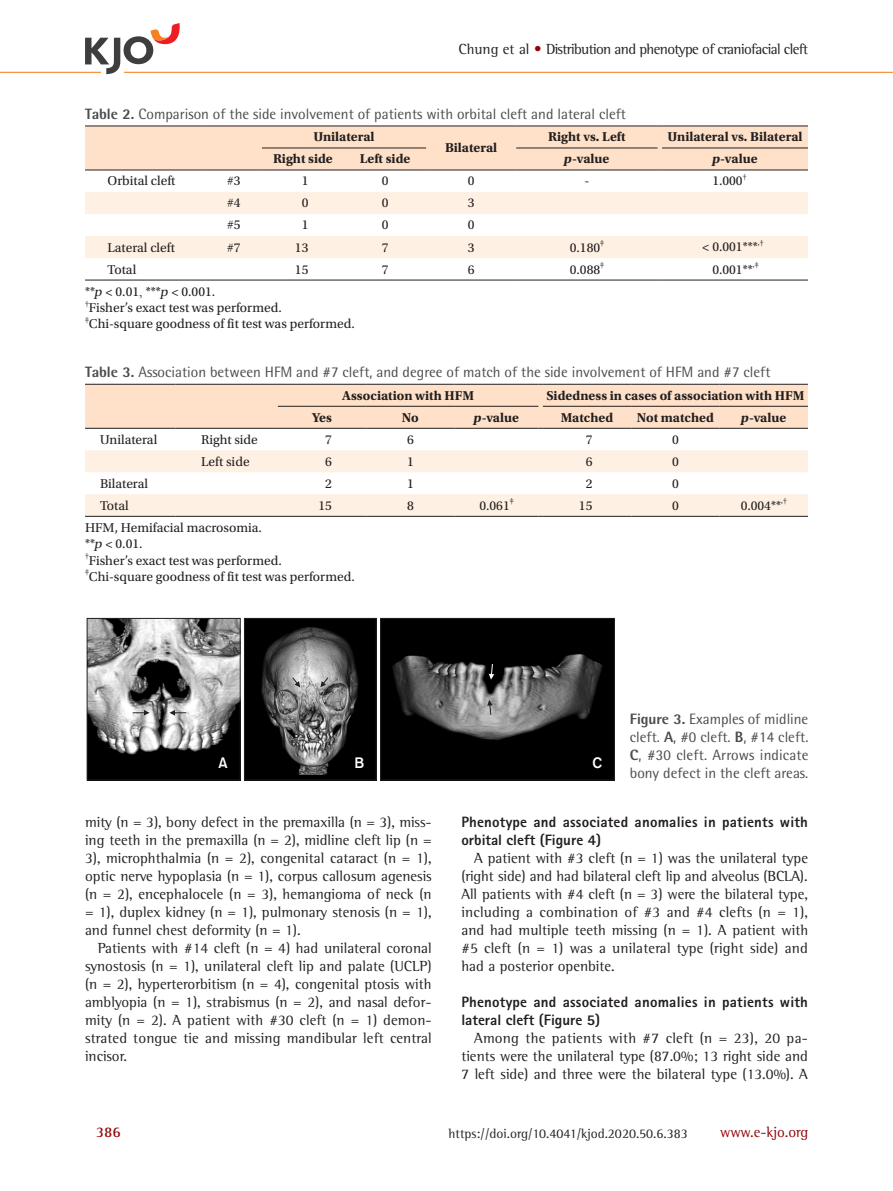
<style>
.page{position:relative;width:893px;height:1191px;background:#fff}
.page>*{position:absolute;margin:0;border:0;box-sizing:border-box;transform-origin:0 0}
.t1{font:15px/18px "Rotis Semi Serif Std";color:#231f20;text-align:justify}
.t2{font:15px/18px "Rotis Semi Sans Std";color:#4b4c4d;text-align:justify}
.t3{font:800 15px/18px "Rotis Sans Serif Std";letter-spacing:.015em;color:#231f20}
.t4{font:15px "Rotis Semi Serif Std";letter-spacing:-.04em;color:#231f20}
.t5{font:15px "Rotis Semi Serif Std";color:#920407}
.t6{font:700 15px "Rotis Semi Serif Std";color:#920407}
.t7{font:15px "Gothic 725 BT Bold A";color:#fff}
.t8{font:13.5px/16.2px "Utopia Std";color:#231f20}
.t9{font:700 13.5px "Utopia Std";color:#231f20}
.t10{font:13.5px "Rotis Semi Serif Std";color:#231f20}
.t11{font:7.8px "Utopia Std";color:#231f20}
.s1{color:#920407}
.s2{font-weight:800}
.s3{font-style:italic}
.s4{font-family:"Times New Roman"}
</style>
<div class="page">
<hr style="left:0;top:72px;width:893px;height:1px;background:#f58220">
<svg style="left:85px;top:23px;width:95px;height:51px"></svg>
<svg style="left:85px;top:192px;width:723px;height:66px;fill:#fef0e2"></svg>
<hr style="left:85px;top:280px;width:121px;height:1px;background:#231f20">
<hr style="left:206px;top:280px;width:56px;height:1px;background:#231f20">
<hr style="left:262px;top:280px;width:82px;height:1px;background:#231f20">
<hr style="left:344px;top:280px;width:82px;height:1px;background:#231f20">
<hr style="left:426px;top:280px;width:90px;height:1px;background:#231f20">
<hr style="left:516px;top:280px;width:142px;height:1px;background:#231f20">
<hr style="left:662px;top:280px;width:146px;height:1px;background:#231f20">
<svg style="left:85px;top:126px;width:723px;height:45px;background:#f3d8c0"></svg>
<svg style="left:85px;top:450px;width:723px;height:66px;fill:#fef0e2"></svg>
<hr style="left:85px;top:516px;width:91px;height:1px;background:#231f20">
<hr style="left:176px;top:516px;width:102px;height:1px;background:#231f20">
<hr style="left:278px;top:516px;width:88px;height:1px;background:#231f20">
<hr style="left:366px;top:516px;width:89px;height:1px;background:#231f20">
<hr style="left:455px;top:516px;width:83px;height:1px;background:#231f20">
<hr style="left:543px;top:516px;width:88px;height:1px;background:#231f20">
<hr style="left:631px;top:516px;width:89px;height:1px;background:#231f20">
<hr style="left:720px;top:516px;width:88px;height:1px;background:#231f20">
<svg style="left:85px;top:384px;width:723px;height:45px;background:#f1d6be"></svg>
<img style="left:382px;top:620px;width:231px;height:158px">
<div style="left:380px;top:618px;width:235px;height:162px;border:1px solid #231f20"></div>
<svg style="left:87px;top:618px;width:290px;height:162px;background:#5c5c5c"></svg>
<svg style="left:169px;top:710px;width:17px;height:5px"></svg>
<svg style="left:133px;top:710px;width:17px;height:5px"></svg>
<svg style="left:292px;top:676px;width:8px;height:11px"></svg>
<svg style="left:320px;top:676px;width:9px;height:11px"></svg>
<svg style="left:487px;top:700px;width:6px;height:15px"></svg>
<svg style="left:489px;top:663px;width:5px;height:16px"></svg>
<p class="t4" style="left:458px;top:40px;width:351px">Chung et al <span class="s1">•</span> Distribution and phenotype of craniofacial cleft</p>
<p class="t2" style="left:85px;top:105px;width:542px"><span class="s2">Table 2.</span> Comparison of the side involvement of patients with orbital cleft and lateral cleft</p>
<p class="t9" style="left:313px;top:129px;width:63px">Unilateral</p>
<p class="t9" style="left:445px;top:140px;width:54px">Bilateral</p>
<p class="t9" style="left:548px;top:129px;width:79px">Right vs. Left</p>
<p class="t9" style="left:667px;top:129px;width:136px">Unilateral vs. Bilateral</p>
<p class="t9" style="left:273px;top:151px;width:61px">Right side</p>
<p class="t9" style="left:360px;top:151px;width:52px">Left side</p>
<p class="t9" style="left:564px;top:151px;width:47px"><span class="s3">p</span>-value</p>
<p class="t9" style="left:712px;top:151px;width:47px"><span class="s3">p</span>-value</p>
<p class="t8" style="left:108px;top:173px;width:69px">Orbital cleft</p>
<p class="t8" style="left:227px;top:173px;width:15px">#3</p>
<p class="t8" style="left:302px;top:173px;width:8px">1</p>
<p class="t8" style="left:382px;top:173px;width:8px">0</p>
<p class="t8" style="left:468px;top:173px;width:8px">0</p>
<p class="t8" style="left:584px;top:173px;width:6px">-</p>
<p class="t8" style="left:712px;top:173px;width:32px">1.000</p>
<p class="t11" style="left:743px;top:172px;width:5px">†</p>
<p class="t8" style="left:227px;top:195px;width:15px">#4</p>
<p class="t8" style="left:302px;top:195px;width:8px">0</p>
<p class="t8" style="left:382px;top:195px;width:8px">0</p>
<p class="t8" style="left:468px;top:195px;width:8px">3</p>
<p class="t8" style="left:227px;top:217px;width:15px">#5</p>
<p class="t8" style="left:302px;top:217px;width:8px">1</p>
<p class="t8" style="left:382px;top:217px;width:8px">0</p>
<p class="t8" style="left:468px;top:217px;width:8px">0</p>
<p class="t8" style="left:108px;top:239px;width:69px">Lateral cleft</p>
<p class="t8" style="left:227px;top:239px;width:15px">#7</p>
<p class="t8" style="left:295px;top:239px;width:15px">13</p>
<p class="t8" style="left:382px;top:239px;width:8px">7</p>
<p class="t8" style="left:468px;top:239px;width:8px">3</p>
<p class="t8" style="left:570px;top:239px;width:32px">0.180</p>
<p class="t11" style="left:600px;top:238px;width:5px">‡</p>
<p class="t8" style="left:702px;top:239px;width:57px">&lt; 0.001***</p>
<p class="t11" style="left:758px;top:238px;width:7px">,†</p>
<p class="t8" style="left:108px;top:261px;width:30px">Total</p>
<p class="t8" style="left:295px;top:261px;width:15px">15</p>
<p class="t8" style="left:382px;top:261px;width:8px">7</p>
<p class="t8" style="left:468px;top:261px;width:8px">6</p>
<p class="t8" style="left:570px;top:261px;width:32px">0.088</p>
<p class="t11" style="left:600px;top:260px;width:5px">‡</p>
<p class="t8" style="left:712px;top:261px;width:42px">0.001**</p>
<p class="t11" style="left:753px;top:260px;width:7px">,‡</p>
<p class="t8" style="left:85px;top:284px;width:132px">**<span class="s3">p</span> &lt; 0.01<span class="s4">,</span> ***<span class="s3">p</span> &lt; 0.001.</p>
<p class="t11" style="left:85px;top:299px;width:5px">†</p>
<p class="t8" style="left:89px;top:300px;width:194px">Fisher’s exact test was performed.</p>
<p class="t11" style="left:85px;top:315px;width:5px">‡</p>
<p class="t8" style="left:89px;top:316px;width:267px">Chi-square goodness of fit test was performed.</p>
<p class="t2" style="left:85px;top:363px;width:687px"><span class="s2">Table 3.</span> Association between HFM and #7 cleft, and degree of match of the side involvement of HFM and #7 cleft</p>
<p class="t9" style="left:342px;top:387px;width:133px">Association with HFM</p>
<p class="t9" style="left:546px;top:387px;width:260px">Sidedness in cases of association with HFM</p>
<p class="t9" style="left:312px;top:409px;width:21px">Yes</p>
<p class="t9" style="left:402px;top:409px;width:18px">No</p>
<p class="t9" style="left:473px;top:409px;width:47px"><span class="s3">p</span>-value</p>
<p class="t9" style="left:561px;top:409px;width:54px">Matched</p>
<p class="t9" style="left:637px;top:409px;width:79px">Not matched</p>
<p class="t9" style="left:740px;top:409px;width:47px"><span class="s3">p</span>-value</p>
<p class="t8" style="left:100px;top:431px;width:59px">Unilateral</p>
<p class="t8" style="left:201px;top:431px;width:58px">Right side</p>
<p class="t8" style="left:325px;top:431px;width:8px">7</p>
<p class="t8" style="left:407px;top:431px;width:8px">6</p>
<p class="t8" style="left:586px;top:431px;width:8px">7</p>
<p class="t8" style="left:672px;top:431px;width:8px">0</p>
<p class="t8" style="left:201px;top:453px;width:50px">Left side</p>
<p class="t8" style="left:325px;top:453px;width:8px">6</p>
<p class="t8" style="left:407px;top:453px;width:8px">1</p>
<p class="t8" style="left:586px;top:453px;width:8px">6</p>
<p class="t8" style="left:672px;top:453px;width:8px">0</p>
<p class="t8" style="left:100px;top:475px;width:50px">Bilateral</p>
<p class="t8" style="left:325px;top:475px;width:8px">2</p>
<p class="t8" style="left:407px;top:475px;width:8px">1</p>
<p class="t8" style="left:586px;top:475px;width:8px">2</p>
<p class="t8" style="left:672px;top:475px;width:8px">0</p>
<p class="t8" style="left:100px;top:497px;width:30px">Total</p>
<p class="t8" style="left:318px;top:497px;width:15px">15</p>
<p class="t8" style="left:407px;top:497px;width:8px">8</p>
<p class="t8" style="left:479px;top:497px;width:32px">0.061</p>
<p class="t11" style="left:510px;top:497px;width:5px">‡</p>
<p class="t8" style="left:579px;top:497px;width:15px">15</p>
<p class="t8" style="left:672px;top:497px;width:8px">0</p>
<p class="t8" style="left:741px;top:497px;width:42px">0.004**</p>
<p class="t11" style="left:781px;top:497px;width:7px">,†</p>
<p class="t8" style="left:85px;top:520px;width:178px">HFM, Hemifacial macrosomia. **<span class="s3">p</span> &lt; 0.01.</p>
<p class="t11" style="left:85px;top:551px;width:5px">†</p>
<p class="t8" style="left:89px;top:552px;width:194px">Fisher’s exact test was performed.</p>
<p class="t11" style="left:85px;top:567px;width:5px">‡</p>
<p class="t8" style="left:89px;top:568px;width:267px">Chi-square goodness of fit test was performed.</p>
<p class="t7" style="left:219px;top:754px;width:11px">A</p>
<p class="t7" style="left:354px;top:754px;width:11px">B</p>
<p class="t7" style="left:592px;top:754px;width:11px">C</p>
<p class="t2" style="left:630px;top:710px;width:180px"><span class="s2">Figure 3.</span> Examples of midline cleft. <span class="s2">A</span>, #0 cleft. <span class="s2">B</span>, #14 cleft.<br><span class="s2">C</span>, #30 cleft. Arrows indicate bony defect in the cleft areas.</p>
<p class="t1" style="left:85px;top:813px;width:348px">mity (n = 3), bony defect in the premaxilla (n = 3), miss&shy;ing teeth in the premaxilla (n = 2), midline cleft lip (n = 3), microphthalmia (n = 2), congenital cataract (n = 1), optic nerve hypoplasia (n = 1), corpus callosum agenesis (n = 2), encephalocele (n = 3), hemangioma of neck (n = 1), duplex kidney (n = 1), pulmonary stenosis (n = 1), and funnel chest deformity (n = 1).</p>
<p class="t1" style="left:85px;top:939px;width:348px;text-indent:13px">Patients with #14 cleft (n = 4) had unilateral coronal synostosis (n = 1), unilateral cleft lip and palate (UCLP) (n = 2), hyperterorbitism (n = 4), congenital ptosis with amblyopia (n = 1), strabismus (n = 2), and nasal defor&shy;mity (n = 2). A patient with #30 cleft (n = 1) demon&shy;strated tongue tie and missing mandibular left central incisor.</p>
<p class="t3" style="left:461px;top:813px;width:348px">Phenotype and associated anomalies in patients with orbital cleft (Figure 4)</p>
<p class="t1" style="left:461px;top:849px;width:348px;text-indent:13px">A patient with #3 cleft (n = 1) was the unilateral type (right side) and had bilateral cleft lip and alveolus (BCLA).<br>All patients with #4 cleft (n = 3) were the bilateral type, including a combination of #3 and #4 clefts (n = 1), and had multiple teeth missing (n = 1). A patient with #5 cleft (n = 1) was a unilateral type (right side) and had a posterior openbite.</p>
<p class="t3" style="left:461px;top:993px;width:348px">Phenotype and associated anomalies in patients with lateral cleft (Figure 5)</p>
<p class="t1" style="left:461px;top:1029px;width:348px;text-indent:13px">Among the patients with #7 cleft (n = 23), 20 pa&shy;tients were the unilateral type (87.0%; 13 right side and 7 left side) and three were the bilateral type (13.0%). A</p>
<p class="t6" style="left:96px;top:1122px;width:27px">386</p>
<p class="t10" style="left:449px;top:1125px;width:241px">https://doi.org/10.4041/kjod.2020.50.6.383</p>
<p class="t5" style="left:720px;top:1122px;width:90px">www.e-kjo.org</p>
</div>
